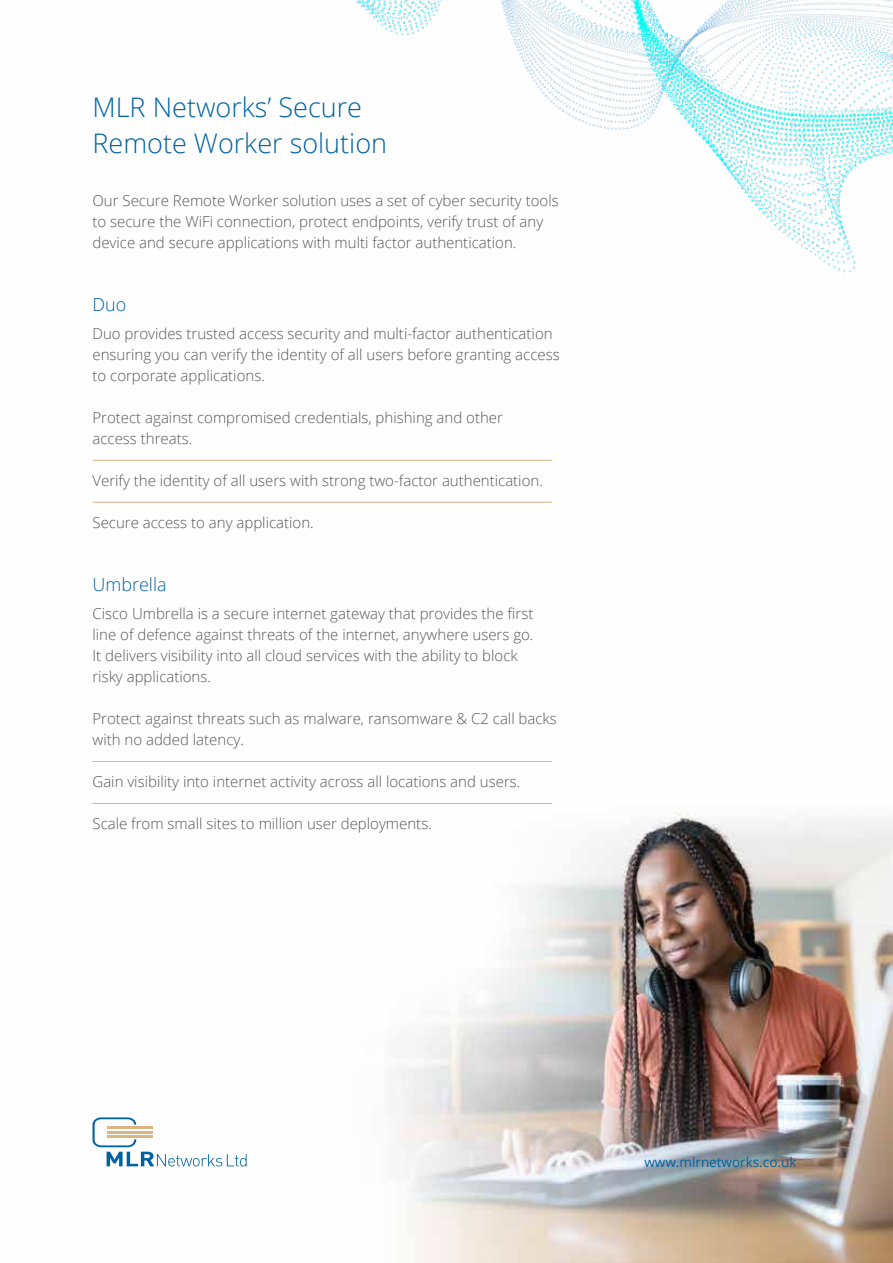
<style>
.page{position:relative;width:893px;height:1263px;background:#fff}
.page>*{position:absolute;margin:0;border:0;box-sizing:border-box;transform-origin:0 0}
.t1{font:300 27px/36px "Open Sans";color:#0063a1}
.t2{font:300 18px "Open Sans";color:#0063a1}
.t3{font:300 15px/21px "Open Sans";color:#575756}
.t4{font:13.5px "Open Sans";color:#0063a1}
</style>
<div class="page">
<img style="left:92px;top:459px;width:801px;height:804px">
<img style="left:356px;top:0;width:537px;height:273px">
<hr style="left:92px;top:460px;width:460px;height:1px;background:#d9b582">
<hr style="left:92px;top:502px;width:460px;height:1px;background:#d9b582">
<hr style="left:92px;top:761px;width:460px;height:1px;background:#d9b582">
<hr style="left:92px;top:803px;width:460px;height:1px;background:#d9b582">
<svg style="left:92px;top:1117px;width:155px;height:49px"></svg>
<h1 class="t1" style="left:92px;top:89px;width:296px">MLR Networks’ Secure<br>Remote Worker solution</h1>
<p class="t3" style="left:92px;top:190px;width:468px">Our Secure Remote Worker solution uses a set of cyber security tools to secure the WiFi connection, protect endpoints, verify trust of any device and secure applications with multi factor authentication.</p>
<p class="t2" style="left:92px;top:292px;width:35px">Duo</p>
<p class="t3" style="left:92px;top:323px;width:469px">Duo provides trusted access security and multi-factor authentication ensuring you can verify the identity of all users before granting access to corporate applications.</p>
<p class="t3" style="left:92px;top:407px;width:412px">Protect against compromised credentials, phishing and other access threats.</p>
<p class="t3" style="left:92px;top:470px;width:452px">Verify the identity of all users with strong two-factor authentication.</p>
<p class="t3" style="left:92px;top:512px;width:223px">Secure access to any application.</p>
<p class="t2" style="left:92px;top:572px;width:76px">Umbrella</p>
<p class="t3" style="left:92px;top:603px;width:443px">Cisco Umbrella is a secure internet gateway that provides the first line of defence against threats of the internet, anywhere users go.<br>It delivers visibility into all cloud services with the ability to block risky applications.</p>
<p class="t3" style="left:92px;top:708px;width:466px">Protect against threats such as malware, ransomware &amp; C2 call backs with no added latency.</p>
<p class="t3" style="left:92px;top:771px;width:429px">Gain visibility into internet activity across all locations and users.</p>
<p class="t3" style="left:92px;top:813px;width:341px">Scale from small sites to million user deployments.</p>
<p class="t4" style="left:644px;top:1152px;width:154px">www.mlrnetworks.co.uk</p>
</div>
